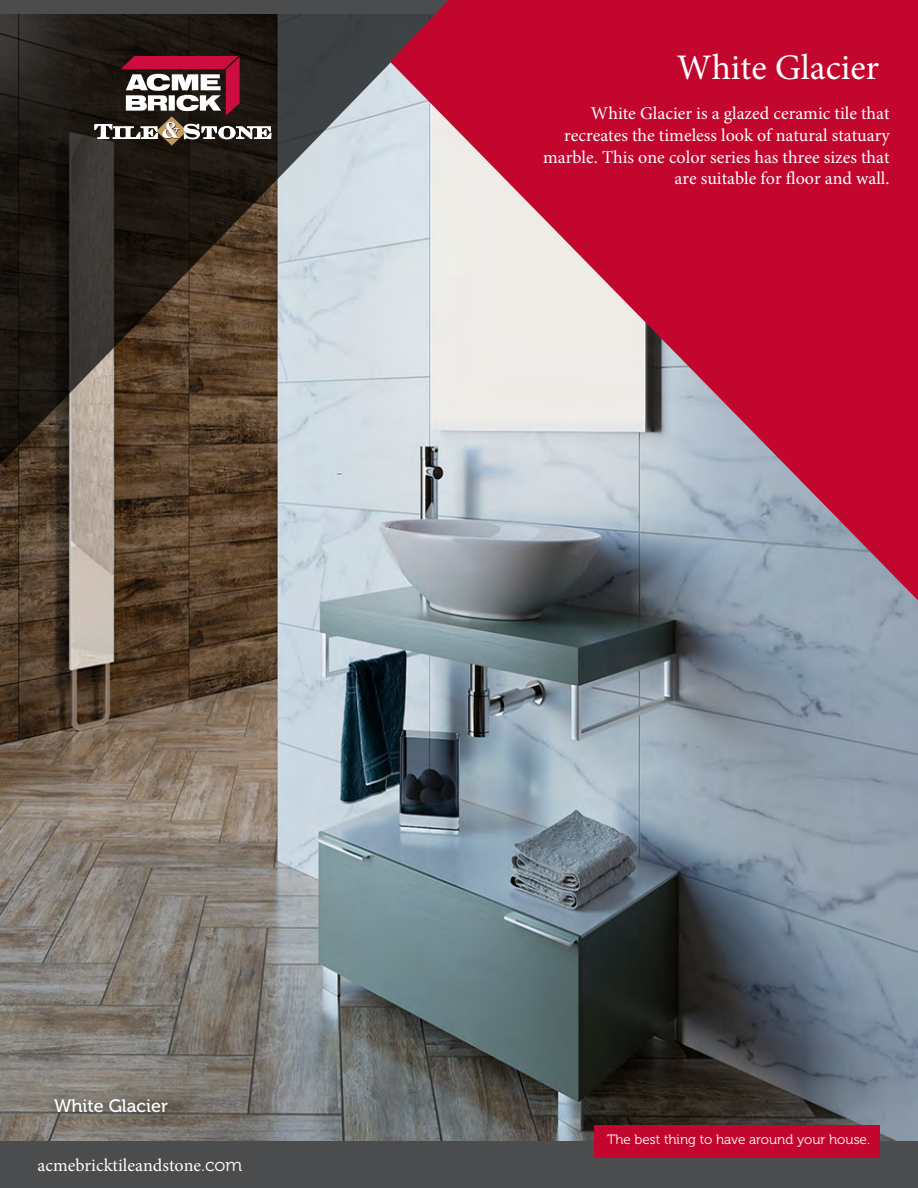
<style>
.page{position:relative;width:918px;height:1188px;background:#fff}
.page>*{position:absolute;margin:0;border:0;box-sizing:border-box;transform-origin:0 0}
.t1{font:36px "Minion Pro";color:#fff}
.t2{font:18px/21.6px "Minion Pro";color:#fff;text-align:right}
.t3{font:18px "Museo 500";color:#fff}
.t4{font:13.5px "Museo 300";color:#fff}
.s1{font-family:"Museo 300"}
</style>
<div class="page">
<img style="left:0;top:478px;width:918px;height:664px">
<svg style="left:0;top:0;width:390px;height:478px;background:#605b56"></svg>
<svg style="left:390px;top:0;width:528px;height:600px;background:#c05c73"></svg>
<div style="left:43px;top:1087px;width:150px;height:38px;background:#231f20;opacity:.88"></div>
<div style="left:0;top:1142px;width:918px;height:46px;background:#4b4c4d"></div>
<div style="left:594px;top:1125px;width:286px;height:32px;background:#c3062d"></div>
<svg style="left:94px;top:56px;width:178px;height:91px"></svg>
<h1 class="t1" style="left:677px;top:43px;width:204px">White Glacier</h1>
<p class="t2" style="left:543px;top:103px;width:348px">White Glacier is a glazed ceramic tile that recreates the timeless look of natural statuary marble. This one color series has three sizes that are suitable for floor and wall.</p>
<p class="t3" style="left:54px;top:1096px;width:115px">White Glacier</p>
<p class="t2" style="left:38px;top:1154px;width:206px">acmebricktileandstone<span class="s1">.com</span></p>
<p class="t4" style="left:607px;top:1132px;width:264px">The best thing to have around your house.</p>
</div>
